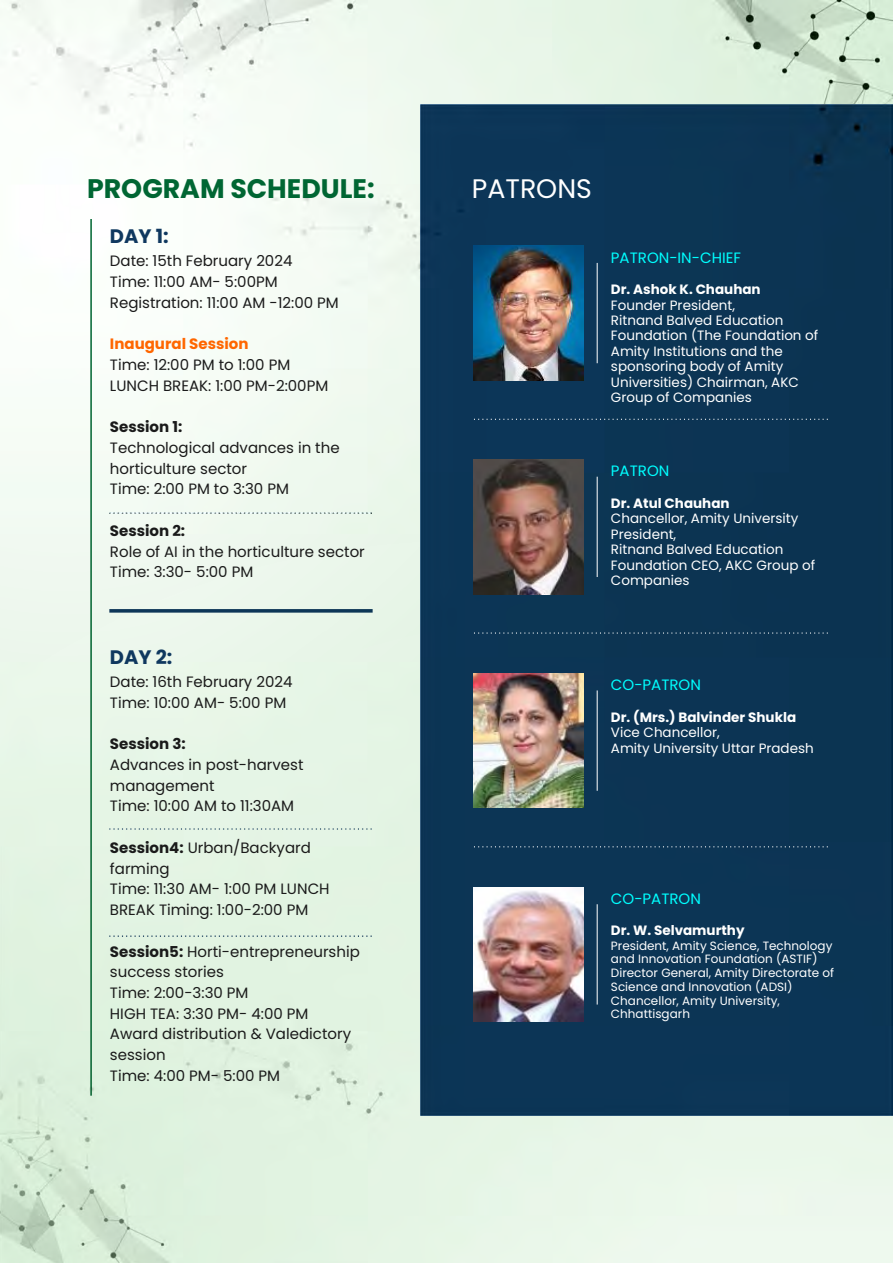
<style>
.page{position:relative;width:893px;height:1263px;background:#fff}
.page>*{position:absolute;margin:0;border:0;box-sizing:border-box;transform-origin:0 0}
.t1{font:700 26.85px "Poppins";color:#063}
.t2{font:26.85px "Poppins";color:#fff}
.t3{font:700 19.5px "Poppins";color:#0f385f}
.t4{font:15px/20.7px "Poppins";color:#1a1a1a}
.t5{font:15px "Poppins";color:#0ff}
.t6{font:700 15px "Poppins";color:#1a1a1a}
.t7{font:700 15px "Poppins";color:#f60}
.t8{font:13.5px/15.5px "Poppins";color:#fff}
.t9{font:700 13.5px "Poppins";color:#fff}
.t10{font:12px/13.6px "Poppins";color:#fff}
.s1{font-weight:700}
</style>
<div class="page">
<div style="left:0;top:533px;width:421px;height:130px;background:#ecf7ec"></div>
<img style="left:0;top:0;width:893px;height:533px">
<img style="left:0;top:663px;width:893px;height:600px">
<div style="left:421px;top:105px;width:472px;height:1010px;background:#0c3554"></div>
<img style="left:90px;top:220px;width:2px;height:876px">
<img style="left:110px;top:609px;width:262px;height:3px">
<img style="left:110px;top:512px;width:261px;height:1px">
<img style="left:110px;top:828px;width:261px;height:2px">
<img style="left:110px;top:935px;width:261px;height:1px">
<svg style="left:474px;top:419px;width:355px;height:1px"></svg>
<img style="left:474px;top:246px;width:109px;height:134px">
<hr style="left:597px;top:263px;width:1px;height:100px;background:#fff">
<svg style="left:474px;top:632px;width:355px;height:2px"></svg>
<svg style="left:474px;top:846px;width:355px;height:1px"></svg>
<img style="left:474px;top:459px;width:109px;height:135px">
<img style="left:474px;top:673px;width:109px;height:134px">
<img style="left:474px;top:887px;width:109px;height:135px">
<hr style="left:597px;top:477px;width:1px;height:100px;background:#fff">
<hr style="left:597px;top:690px;width:1px;height:101px;background:#fff">
<hr style="left:597px;top:904px;width:1px;height:100px;background:#fff">
<h1 class="t1" style="left:87px;top:170px;width:289px">PROGRAM SCHEDULE:</h1>
<h2 class="t3" style="left:110px;top:223px;width:60px">DAY 1:</h2>
<p class="t4" style="left:110px;top:251px;width:230px">Date: 15th February 2024<br>Time: 11:00 AM- 5:00PM<br>Registration: 11:00 AM -12:00 PM</p>
<p class="t7" style="left:110px;top:333px;width:140px">Inaugural Session</p>
<p class="t4" style="left:110px;top:354px;width:220px">Time: 12:00 PM to 1:00 PM<br>LUNCH BREAK: 1:00 PM-2:00PM</p>
<p class="t6" style="left:110px;top:416px;width:74px">Session 1:</p>
<p class="t4" style="left:110px;top:437px;width:231px">Technological advances in the horticulture sector<br>Time: 2:00 PM to 3:30 PM</p>
<p class="t6" style="left:110px;top:520px;width:77px">Session 2:</p>
<p class="t4" style="left:110px;top:541px;width:256px">Role of AI in the horticulture sector<br>Time: 3:30- 5:00 PM</p>
<h2 class="t3" style="left:110px;top:644px;width:64px">DAY 2:</h2>
<p class="t4" style="left:110px;top:671px;width:184px">Date: 16th February 2024<br>Time: 10:00 AM- 5:00 PM</p>
<p class="t6" style="left:110px;top:733px;width:77px">Session 3:</p>
<p class="t4" style="left:110px;top:754px;width:195px">Advances in post-harvest management<br>Time: 10:00 AM to 11:30AM</p>
<p class="t4" style="left:110px;top:837px;width:221px"><span class="s1">Session4:</span> Urban/Backyard farming<br>Time: 11:30 AM- 1:00 PM LUNCH<br>BREAK Timing: 1:00-2:00 PM</p>
<p class="t4" style="left:110px;top:941px;width:251px"><span class="s1">Session5:</span> Horti-entrepreneurship success stories<br>Time: 2:00-3:30 PM<br>HIGH TEA: 3:30 PM- 4:00 PM<br>Award distribution &amp; Valedictory session<br>Time: 4:00 PM- 5:00 PM</p>
<h1 class="t2" style="left:472px;top:170px;width:122px">PATRONS</h1>
<p class="t5" style="left:611px;top:247px;width:132px">PATRON-IN-CHIEF</p>
<p class="t9" style="left:611px;top:280px;width:151px">Dr. Ashok K. Chauhan</p>
<p class="t8" style="left:611px;top:297px;width:209px">Founder President,<br>Ritnand Balved Education<br>Foundation (The Foundation of<br>Amity Institutions and the sponsoring body of Amity<br>Universities) Chairman, AKC<br>Group of Companies</p>
<p class="t5" style="left:611px;top:461px;width:60px">PATRON</p>
<p class="t9" style="left:611px;top:494px;width:120px">Dr. Atul Chauhan</p>
<p class="t8" style="left:611px;top:511px;width:206px">Chancellor, Amity University<br>President,<br>Ritnand Balved Education<br>Foundation CEO, AKC Group of<br>Companies</p>
<p class="t5" style="left:611px;top:674px;width:91px">CO-PATRON</p>
<p class="t9" style="left:611px;top:707px;width:187px">Dr. (Mrs.) Balvinder Shukla</p>
<p class="t8" style="left:611px;top:725px;width:204px">Vice Chancellor,<br>Amity University Uttar Pradesh</p>
<p class="t5" style="left:611px;top:888px;width:91px">CO-PATRON</p>
<p class="t9" style="left:611px;top:921px;width:135px">Dr. W. Selvamurthy</p>
<p class="t10" style="left:611px;top:939px;width:225px">President, Amity Science, Technology and Innovation Foundation (ASTIF)<br>Director General, Amity Directorate of<br>Science and Innovation (ADSI)<br>Chancellor, Amity University,<br>Chhattisgarh</p>
</div>
